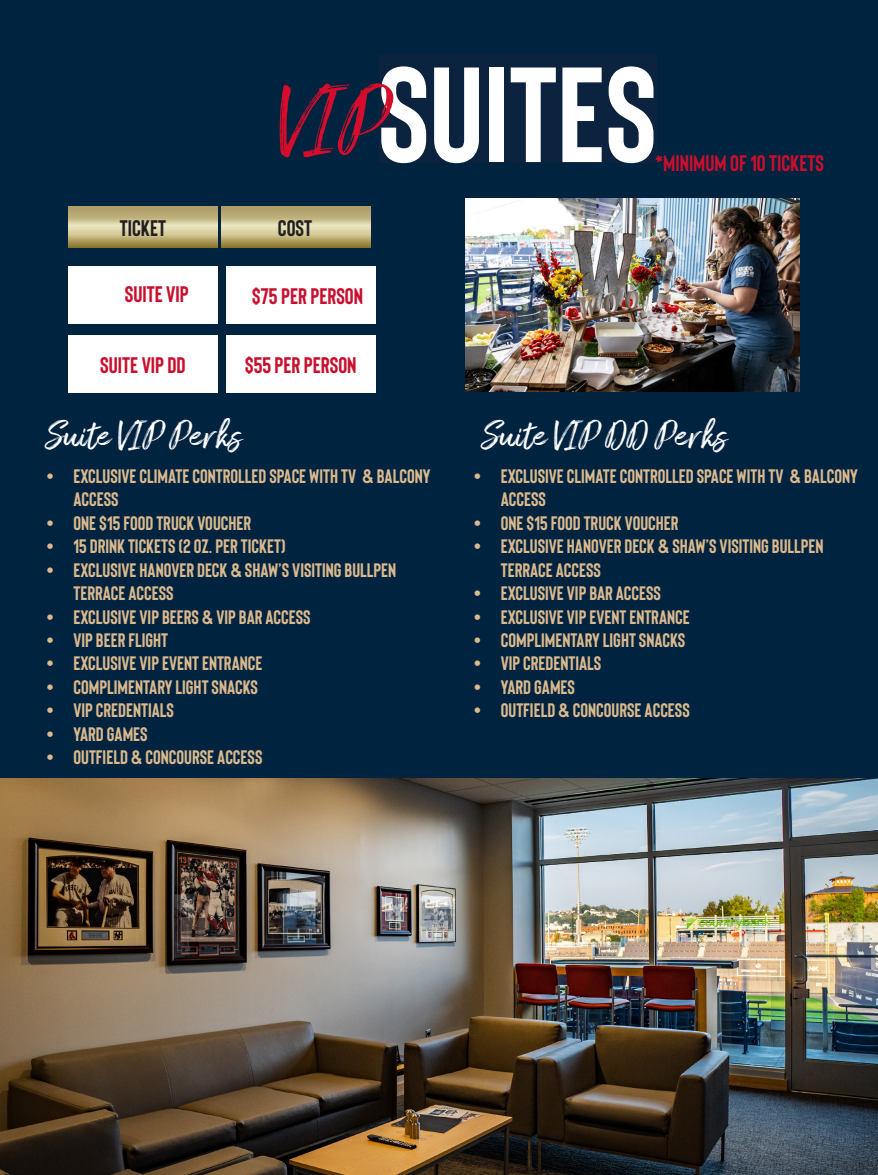
<style>
.page{position:relative;width:878px;height:1175px;background:#fff}
.page>*{position:absolute;margin:0;border:0;box-sizing:border-box;transform-origin:0 0}
.t1{font:700 135px "Bison";color:#fff}
.t2{font:90px "Amithen";color:#d30d2b}
.t3{font:37.5px "Amithen";color:#fff}
.t4{font:700 22.5px "Bison";color:#c8102e}
.t5{font:700 22.5px "Bison";color:#231f20}
.t6{font:700 19.5px/23.4px "Bison";color:#dbb98d}
</style>
<div class="page">
<div style="left:0;top:0;width:878px;height:1174px;background:#002340"></div>
<div style="left:68px;top:266px;width:150px;height:58px;background:#fff"></div>
<div style="left:68px;top:335px;width:150px;height:58px;background:#fff"></div>
<svg style="left:221px;top:207px;width:150px;height:41px;background:#c1b47f"></svg>
<div style="left:226px;top:266px;width:149px;height:58px;background:#fff"></div>
<div style="left:226px;top:335px;width:149px;height:58px;background:#fff"></div>
<div style="left:378px;top:54px;width:278px;height:108px;background:#0c2340"></div>
<img style="left:0;top:778px;width:878px;height:396px">
<img style="left:465px;top:199px;width:334px;height:193px">
<svg style="left:68px;top:207px;width:150px;height:41px;background:#c1b47f"></svg>
<p class="t1" style="left:378px;top:30px;width:280px">SUITES</p>
<p class="t2" style="left:277px;top:66px;width:111px">VIP</p>
<p class="t4" style="left:655px;top:149px;width:170px">*MINIMUM OF 10 TICKETS</p>
<p class="t5" style="left:120px;top:214px;width:48px">TICKET</p>
<p class="t5" style="left:278px;top:214px;width:36px">COST</p>
<p class="t4" style="left:125px;top:280px;width:65px">SUITE VIP</p>
<p class="t4" style="left:252px;top:282px;width:113px">$75 PER PERSON</p>
<p class="t4" style="left:100px;top:351px;width:87px">SUITE VIP DD</p>
<p class="t4" style="left:245px;top:351px;width:113px">$55 PER PERSON</p>
<p class="t3" style="left:46px;top:412px;width:196px">Suite VIP Perks</p>
<p class="t6" style="left:73px;top:463px;width:358px;text-indent:-27px">• EXCLUSIVE CLIMATE CONTROLLED SPACE WITH TV &amp; BALCONY<br>ACCESS</p>
<p class="t6" style="left:46px;top:510px;width:206px">• ONE $15 FOOD TRUCK VOUCHER</p>
<p class="t6" style="left:46px;top:534px;width:241px">• 15 DRINK TICKETS (2 OZ. PER TICKET)</p>
<p class="t6" style="left:73px;top:557px;width:324px;text-indent:-27px">• EXCLUSIVE HANOVER DECK &amp; SHAW’S VISITING BULLPEN<br>TERRACE ACCESS</p>
<p class="t6" style="left:46px;top:604px;width:266px">• EXCLUSIVE VIP BEERS &amp; VIP BAR ACCESS</p>
<p class="t6" style="left:46px;top:627px;width:123px">• VIP BEER FLIGHT</p>
<p class="t6" style="left:46px;top:651px;width:217px">• EXCLUSIVE VIP EVENT ENTRANCE</p>
<p class="t6" style="left:46px;top:674px;width:213px">• COMPLIMENTARY LIGHT SNACKS</p>
<p class="t6" style="left:46px;top:697px;width:129px">• VIP CREDENTIALS</p>
<p class="t6" style="left:46px;top:721px;width:103px">• YARD GAMES</p>
<p class="t6" style="left:46px;top:744px;width:217px">• OUTFIELD &amp; CONCOURSE ACCESS</p>
<p class="t3" style="left:482px;top:412px;width:246px">Suite VIP DD Perks</p>
<p class="t6" style="left:501px;top:463px;width:358px;text-indent:-27px">• EXCLUSIVE CLIMATE CONTROLLED SPACE WITH TV &amp; BALCONY<br>ACCESS</p>
<p class="t6" style="left:474px;top:510px;width:206px">• ONE $15 FOOD TRUCK VOUCHER</p>
<p class="t6" style="left:501px;top:534px;width:324px;text-indent:-27px">• EXCLUSIVE HANOVER DECK &amp; SHAW’S VISITING BULLPEN<br>TERRACE ACCESS</p>
<p class="t6" style="left:474px;top:580px;width:189px">• EXCLUSIVE VIP BAR ACCESS</p>
<p class="t6" style="left:474px;top:604px;width:217px">• EXCLUSIVE VIP EVENT ENTRANCE</p>
<p class="t6" style="left:474px;top:627px;width:213px">• COMPLIMENTARY LIGHT SNACKS</p>
<p class="t6" style="left:474px;top:651px;width:129px">• VIP CREDENTIALS</p>
<p class="t6" style="left:474px;top:674px;width:103px">• YARD GAMES</p>
<p class="t6" style="left:474px;top:697px;width:217px">• OUTFIELD &amp; CONCOURSE ACCESS</p>
</div>
